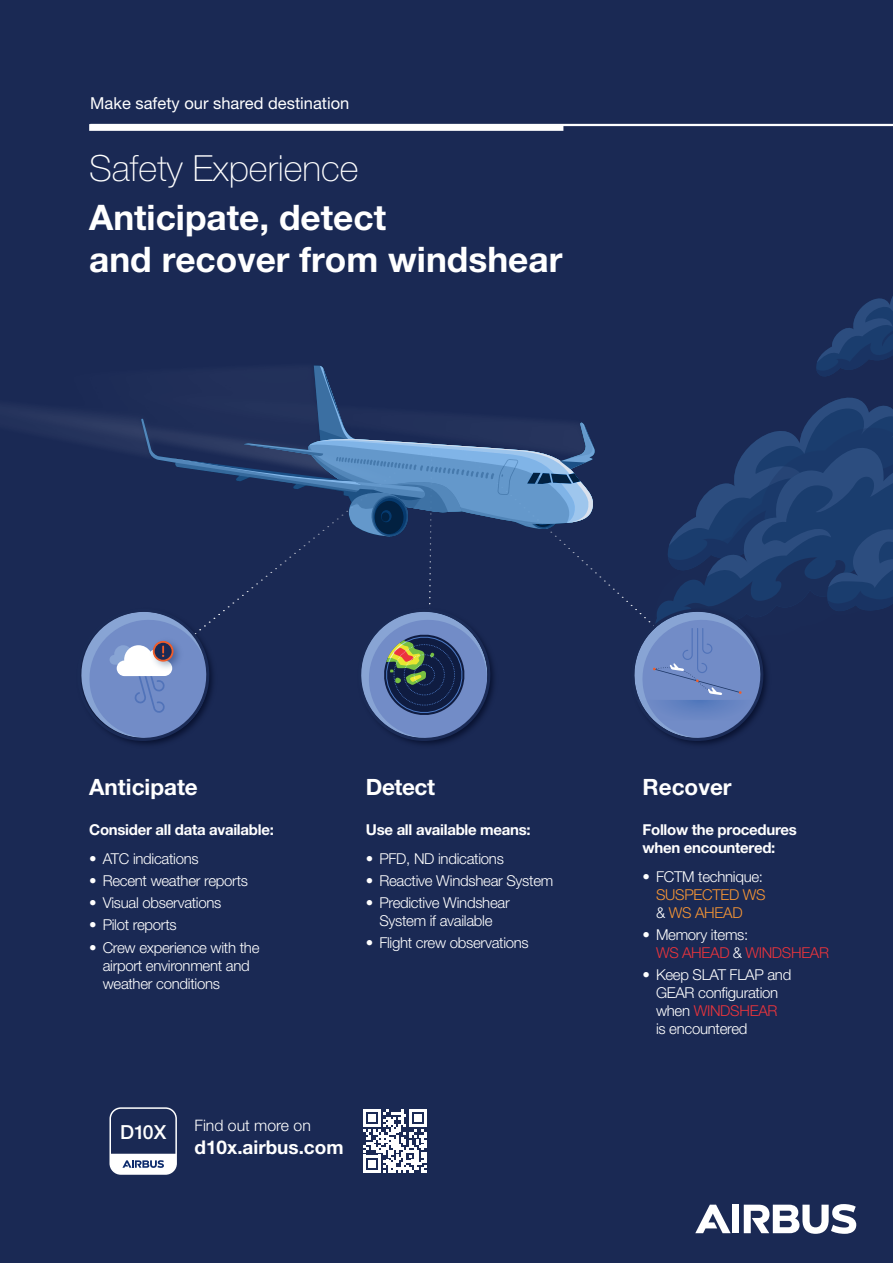
<style>
.page{position:relative;width:893px;height:1263px;background:#1a2954}
.page>*{position:absolute;margin:0;border:0;box-sizing:border-box;transform-origin:0 0}
.t1{font:100 36.08px "Helvetica Neue LT Std";color:#fff}
.t2{font:700 35.25px/42.3px "Helvetica Neue LT Std";color:#fff}
.t3{font:700 22.5px "Helvetica Neue LT Std";color:#fff}
.t4{font:500 19.42px "Helvetica Neue LT Std";color:#fff}
.t5{font:700 18.98px "Helvetica Neue LT Std";color:#fff}
.t6{font:16.5px "Helvetica Neue LT Std";color:#fff}
.t7{font:300 15.83px "Helvetica Neue LT Std";color:#fff}
.t8{font:300 15px/18px "Helvetica Neue LT Std";letter-spacing:-.02em;color:#fff}
.t9{font:700 15px/18px "Helvetica Neue LT Std";letter-spacing:-.02em;color:#fff}
.t10{font:300 15px/18px "Helvetica Neue LT Std";letter-spacing:-.02em;color:#eb343c}
.t11{font:300 15px/18px "Helvetica Neue LT Std";letter-spacing:-.02em;color:#f79634}
.s1{color:#fff}
.s2{color:#eb343c}
</style>
<div class="page">
<svg style="left:630px;top:296px;width:263px;height:445px"></svg>
<svg style="left:637px;top:700px;width:121px;height:20px;background:#5c78b2"></svg>
<img style="left:0;top:365px;width:321px;height:66px">
<svg style="left:75px;top:366px;width:520px;height:375px"></svg>
<div style="left:732px;top:1205px;width:7px;height:28px;background:#fff"></div>
<svg style="left:695px;top:1205px;width:36px;height:28px"></svg>
<svg style="left:744px;top:1204px;width:112px;height:30px"></svg>
<hr style="left:90px;top:124px;width:803px;height:2px;background:#fff">
<div style="left:89px;top:124px;width:474px;height:7px;background:#fff"></div>
<div style="left:109px;top:1107px;width:68px;height:68px;border:2px solid #fff;border-radius:11px"></div>
<svg style="left:110px;top:1154px;width:66px;height:20px"></svg>
<svg style="left:363px;top:1109px;width:63px;height:63px"></svg>
<p class="t6" style="left:90px;top:93px;width:261px">Make safety our shared destination</p>
<h1 class="t1" style="left:89px;top:148px;width:271px">Safety Experience</h1>
<h2 class="t2" style="left:89px;top:196px;width:475px">Anticipate, detect<br>and recover from windshear</h2>
<h3 class="t3" style="left:89px;top:773px;width:110px">Anticipate</h3>
<p class="t9" style="left:89px;top:820px;width:186px">Consider all data available:</p>
<p class="t8" style="left:89px;top:849px;width:111px">• ATC indications</p>
<p class="t8" style="left:89px;top:871px;width:160px">• Recent weather reports</p>
<p class="t8" style="left:89px;top:893px;width:134px">• Visual observations</p>
<p class="t8" style="left:89px;top:916px;width:89px">• Pilot reports</p>
<p class="t8" style="left:103px;top:938px;width:158px;text-indent:-13px">• Crew experience with the airport environment and weather conditions</p>
<h3 class="t3" style="left:366px;top:773px;width:71px">Detect</h3>
<p class="t9" style="left:366px;top:820px;width:166px">Use all available means:</p>
<p class="t8" style="left:366px;top:849px;width:140px">• PFD, ND indications</p>
<p class="t8" style="left:366px;top:871px;width:189px">• Reactive Windshear System</p>
<p class="t8" style="left:366px;top:893px;width:145px;text-align:center">• Predictive Windshear<br>System if available</p>
<p class="t8" style="left:366px;top:934px;width:164px">• Flight crew observations</p>
<p class="t4" style="left:120px;top:1120px;width:48px">D10X</p>
<p class="t7" style="left:195px;top:1116px;width:118px">Find out more on</p>
<p class="t5" style="left:195px;top:1135px;width:151px">d10x.airbus.com</p>
<h3 class="t3" style="left:642px;top:773px;width:91px">Recover</h3>
<p class="t9" style="left:642px;top:820px;width:156px">Follow the procedures when encountered:</p>
<p class="t8" style="left:642px;top:867px;width:122px">• FCTM technique:</p>
<p class="t11" style="left:656px;top:885px;width:111px">SUSPECTED WS <span class="s1">&amp;</span> WS AHEAD</p>
<p class="t10" style="left:656px;top:925px;width:175px;text-indent:-14px"><span class="s1">• Memory items:<br></span>WS AHEAD <span class="s1">&amp;</span> WINDSHEAR</p>
<p class="t8" style="left:656px;top:965px;width:137px;text-indent:-14px">• Keep SLAT FLAP and<br>GEAR configuration when <span class="s2">WINDSHEAR<br></span>is encountered</p>
</div>
